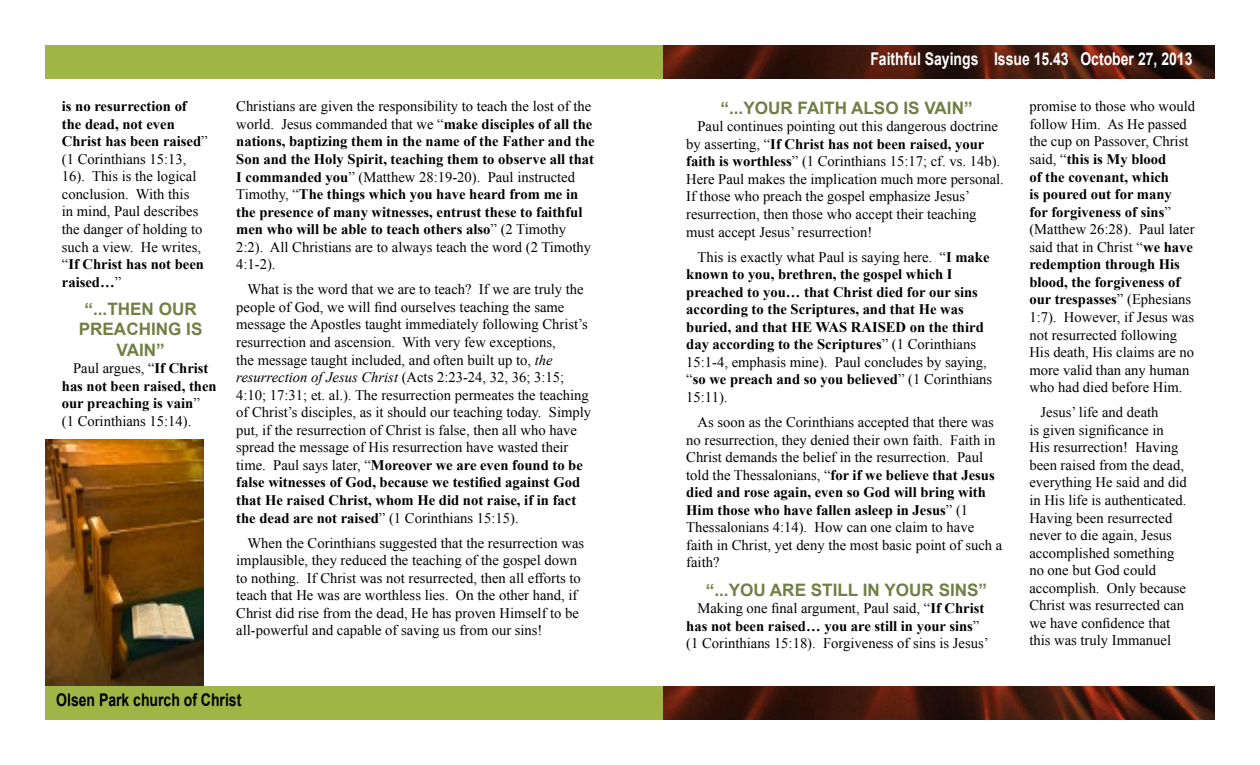
<style>
.page{position:relative;width:1260px;height:765px;background:#fff}
.page>*{position:absolute;margin:0;border:0;box-sizing:border-box;transform-origin:0 0}
.t1{font:700 17.5px "Arial";color:#fff;scale:.8 1}
.t2{font:700 17.5px "Arial";color:#000;scale:.8 1}
.t3{font:700 17.12px/20.5px "Arial";color:#717f45;text-align:center}
.t4{font:14.62px/17.5px "Times New Roman";color:#000}
.t5{font:700 14.62px/17.5px "Times New Roman";color:#000}
.s1{font-weight:700}
.s2{font-weight:400}
.s3{font-style:italic}
</style>
<div class="page">
<img style="left:45px;top:439px;width:159px;height:247px">
<div style="left:45px;top:45px;width:630px;height:34px;background:#9fb546"></div>
<div style="left:45px;top:686px;width:630px;height:34px;background:#9fb546"></div>
<img style="left:664px;top:686px;width:551px;height:34px">
<img style="left:664px;top:45px;width:551px;height:34px">
<p class="t4" style="left:62px;top:97px;width:147px"><span class="s1">is no resurrection of the dead, not even<br>Christ has been raised</span>” (1 Corinthians 15:13,<br>16). This is the logical conclusion. With this<br>in mind, Paul describes the danger of holding to such a view. He writes, “<span class="s1">If Christ has not been raised…</span>”</p>
<p class="t3" style="left:79px;top:299px;width:125px">“...THEN OUR<br>PREACHING IS<br>VAIN”</p>
<p class="t5" style="left:62px;top:359px;width:156px;text-indent:11px"><span class="s2">Paul argues, “</span>If Christ has not been raised, then our preaching is vain<span class="s2">”<br>(1 Corinthians 15:14).</span></p>
<p class="t5" style="left:236px;top:97px;width:360px"><span class="s2">Christians are given the responsibility to teach the lost of the world. Jesus commanded that we “</span>make disciples of all the nations, baptizing them in the name of the Father and the Son and the Holy Spirit, teaching them to observe all that I commanded you<span class="s2">” (Matthew 28:19-20). Paul instructed Timothy, “</span>The things which you have heard from me in the presence of many witnesses, entrust these to faithful men who will be able to teach others also<span class="s2">” (2 Timothy 2:2). All Christians are to always teach the word (2 Timothy 4:1-2).</span></p>
<p class="t4" style="left:236px;top:281px;width:356px;text-indent:11px">What is the word that we are to teach? If we are truly the people of God, we will find ourselves teaching the same message the Apostles taught immediately following Christ’s resurrection and ascension. With very few exceptions,<br>the message taught included, and often built up to, <span class="s3">the resurrection of Jesus Christ</span> (Acts 2:23-24, 32, 36; 3:15; 4:10; 17:31; et. al.). The resurrection permeates the teaching of Christ’s disciples, as it should our teaching today. Simply put, if the resurrection of Christ is false, then all who have spread the message of His resurrection have wasted their time. Paul says later, “<span class="s1">Moreover we are even found to be false witnesses of God, because we testified against God that He raised Christ, whom He did not raise, if in fact the dead are not raised</span>” (1 Corinthians 15:15).</p>
<p class="t4" style="left:236px;top:534px;width:349px;text-indent:11px">When the Corinthians suggested that the resurrection was implausible, they reduced the teaching of the gospel down to nothing. If Christ was not resurrected, then all efforts to teach that He was are worthless lies. On the other hand, if Christ did rise from the dead, He has proven Himself to be all-powerful and capable of saving us from our sins!</p>
<p class="t2" style="left:56px;top:688px;width:233px">Olsen Park church of Christ</p>
<p class="t1" style="left:870px;top:47px;width:404px">Faithful Sayings Issue 15.43 October 27, 2013</p>
<p class="t3" style="left:720px;top:98px;width:254px">“...YOUR FAITH ALSO IS VAIN”</p>
<p class="t4" style="left:686px;top:117px;width:319px;text-indent:11px">Paul continues pointing out this dangerous doctrine by asserting, “<span class="s1">If Christ has not been raised, your faith is worthless</span>” (1 Corinthians 15:17; cf. vs. 14b).<br>Here Paul makes the implication much more personal.<br>If those who preach the gospel emphasize Jesus’ resurrection, then those who accept their teaching must accept Jesus’ resurrection!</p>
<p class="t5" style="left:686px;top:248px;width:308px;text-indent:11px"><span class="s2">This is exactly what Paul is saying here. “</span>I make known to you, brethren, the gospel which I preached to you… that Christ died for our sins according to the Scriptures, and that He was buried, and that HE WAS RAISED on the third day according to the Scriptures<span class="s2">” (1 Corinthians 15:1-4, emphasis mine). Paul concludes by saying, “</span>so we preach and so you believed<span class="s2">” (1 Corinthians 15:11).</span></p>
<p class="t4" style="left:686px;top:413px;width:318px;text-indent:11px">As soon as the Corinthians accepted that there was no resurrection, they denied their own faith. Faith in Christ demands the belief in the resurrection. Paul told the Thessalonians, “<span class="s1">for if we believe that Jesus died and rose again, even so God will bring with Him those who have fallen asleep in Jesus</span>” (1<br>Thessalonians 4:14). How can one claim to have faith in Christ, yet deny the most basic point of such a faith?</p>
<p class="t3" style="left:706px;top:580px;width:283px">“...YOU ARE STILL IN YOUR SINS”</p>
<p class="t4" style="left:686px;top:599px;width:304px;text-indent:11px">Making one final argument, Paul said, “<span class="s1">If Christ has not been raised… you are still in your sins</span>” (1 Corinthians 15:18). Forgiveness of sins is Jesus’</p>
<p class="t4" style="left:1029px;top:98px;width:167px">promise to those who would follow Him. As He passed the cup on Passover, Christ said, “<span class="s1">this is My blood<br>of the covenant, which<br>is poured out for many<br>for forgiveness of sins</span>” (Matthew 26:28). Paul later said that in Christ “<span class="s1">we have redemption through His blood, the forgiveness of our trespasses</span>” (Ephesians<br>1:7). However, if Jesus was not resurrected following<br>His death, His claims are no more valid than any human who had died before Him.</p>
<p class="t4" style="left:1029px;top:403px;width:159px;text-indent:11px">Jesus’ life and death<br>is given significance in<br>His resurrection! Having been raised from the dead, everything He said and did in His life is authenticated.<br>Having been resurrected never to die again, Jesus accomplished something no one but God could accomplish. Only because<br>Christ was resurrected can we have confidence that this was truly Immanuel</p>
</div>
